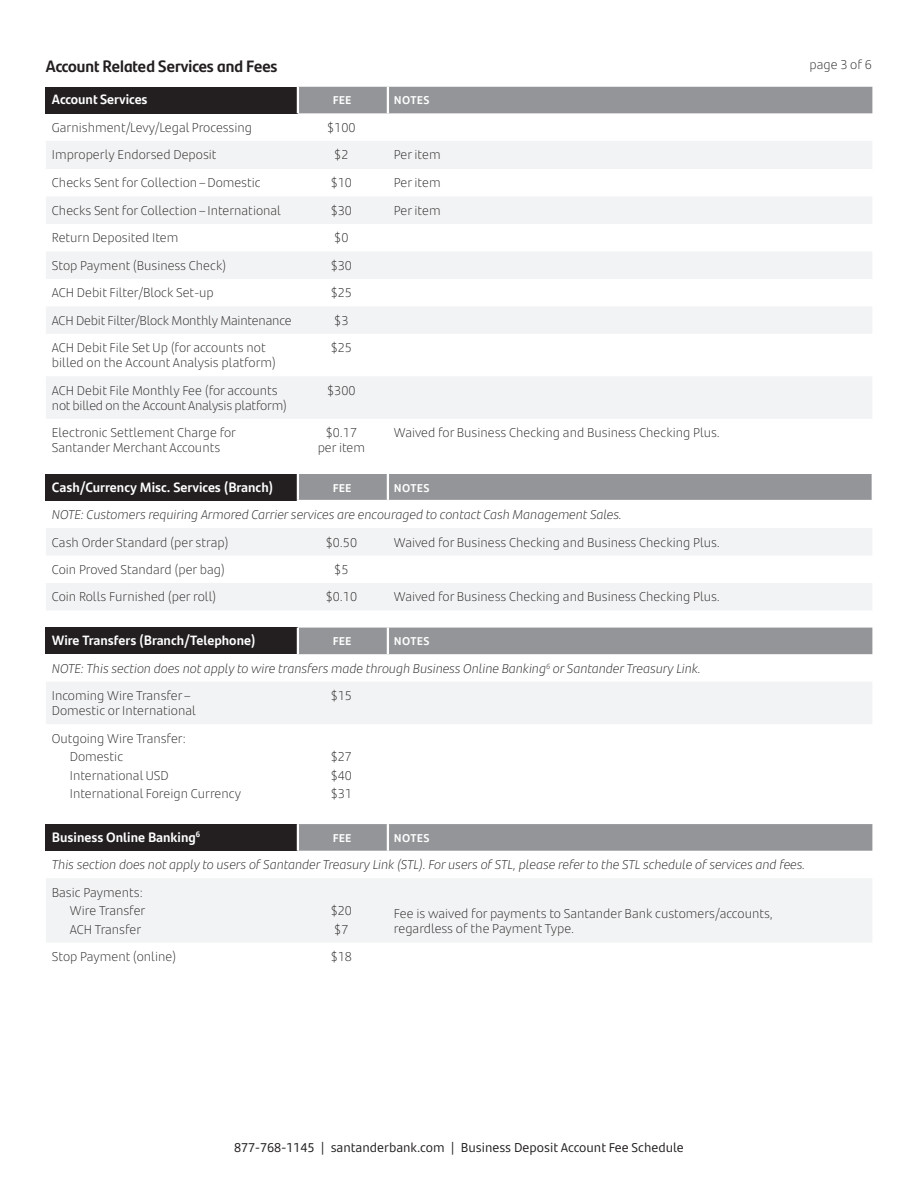
<style>
.page{position:relative;width:918px;height:1188px;background:#fff}
.page>*{position:absolute;margin:0;border:0;box-sizing:border-box;transform-origin:0 0}
.t1{font:700 16.5px "Santander Headline";color:#231f20}
.t2{font:700 13.5px "Santander Text";color:#fff}
.t3{font:300 12.3px/15px "Santander Micro Text";color:#231f20}
.t4{font:italic 300 12.3px "Santander Micro Text";color:#231f20}
.t5{font:300 12.3px/15px "Santander Micro Text";letter-spacing:-.02em;color:#231f20}
.t6{font:12.3px "Santander Micro Text";color:#231f20}
.t7{font:700 10.95px "Santander Micro Text";letter-spacing:.025em;color:#fff}
</style>
<div class="page">
<div style="left:46px;top:474px;width:252px;height:27px;background:#231f20"></div>
<svg style="left:46px;top:528px;width:826px;height:82px;fill:#f2f3f4"></svg>
<hr style="left:297px;top:474px;width:2px;height:26px;background:#fff">
<hr style="left:297px;top:500px;width:91px;height:1px;background:#fff">
<div style="left:298px;top:474px;width:574px;height:26px;background:#939598"></div>
<div style="left:46px;top:628px;width:252px;height:26px;background:#231f20"></div>
<div style="left:299px;top:628px;width:573px;height:26px;background:#939598"></div>
<div style="left:46px;top:682px;width:826px;height:42px;background:#f2f3f4"></div>
<hr style="left:297px;top:628px;width:2px;height:26px;background:#fff">
<hr style="left:387px;top:628px;width:2px;height:26px;background:#fff">
<div style="left:46px;top:824px;width:252px;height:27px;background:#231f20"></div>
<svg style="left:299px;top:824px;width:573px;height:27px;background:#949699"></svg>
<div style="left:46px;top:878px;width:826px;height:64px;background:#f2f3f4"></div>
<hr style="left:297px;top:824px;width:2px;height:27px;background:#fff">
<hr style="left:387px;top:824px;width:2px;height:27px;background:#fff">
<div style="left:46px;top:87px;width:252px;height:26px;background:#231f20"></div>
<div style="left:299px;top:87px;width:573px;height:26px;background:#939598"></div>
<svg style="left:46px;top:141px;width:826px;height:138px;fill:#f2f3f4"></svg>
<svg style="left:46px;top:307px;width:826px;height:111px;fill:#f2f3f4"></svg>
<hr style="left:297px;top:87px;width:2px;height:26px;background:#fff">
<hr style="left:387px;top:87px;width:2px;height:26px;background:#fff">
<h1 class="t1" style="left:46px;top:53px;width:233px">Account Related Services and Fees</h1>
<p class="t2" style="left:52px;top:89px;width:97px">Account Services</p>
<p class="t7" style="left:333px;top:92px;width:20px">FEE</p>
<p class="t7" style="left:394px;top:92px;width:37px">NOTES</p>
<p class="t3" style="left:52px;top:120px;width:202px">Garnishment/Levy/Legal Processing</p>
<p class="t3" style="left:327px;top:120px;width:30px">$100</p>
<p class="t3" style="left:52px;top:147px;width:166px">Improperly Endorsed Deposit</p>
<p class="t3" style="left:334px;top:147px;width:16px">$2</p>
<p class="t3" style="left:394px;top:147px;width:48px">Per item</p>
<p class="t3" style="left:52px;top:175px;width:210px">Checks Sent for Collection–Domestic</p>
<p class="t3" style="left:331px;top:175px;width:23px">$10</p>
<p class="t3" style="left:394px;top:175px;width:48px">Per item</p>
<p class="t3" style="left:52px;top:203px;width:231px">Checks Sent for Collection–International</p>
<p class="t3" style="left:331px;top:203px;width:23px">$30</p>
<p class="t3" style="left:394px;top:203px;width:48px">Per item</p>
<p class="t3" style="left:52px;top:230px;width:128px">Return Deposited Item</p>
<p class="t3" style="left:334px;top:230px;width:16px">$0</p>
<p class="t3" style="left:52px;top:258px;width:176px">Stop Payment (Business Check)</p>
<p class="t3" style="left:331px;top:258px;width:23px">$30</p>
<p class="t3" style="left:52px;top:285px;width:163px">ACH Debit Filter/Block Set-up</p>
<p class="t3" style="left:331px;top:285px;width:23px">$25</p>
<p class="t3" style="left:52px;top:313px;width:241px">ACH Debit Filter/Block Monthly Maintenance</p>
<p class="t3" style="left:334px;top:313px;width:16px">$3</p>
<p class="t3" style="left:52px;top:340px;width:226px">ACH Debit File Set Up (for accounts not billed on the Account Analysis platform)</p>
<p class="t3" style="left:331px;top:340px;width:23px">$25</p>
<p class="t5" style="left:52px;top:383px;width:237px">ACH Debit File Monthly Fee (for accounts not billed on the Account Analysis platform)</p>
<p class="t3" style="left:327px;top:383px;width:30px">$300</p>
<p class="t3" style="left:52px;top:425px;width:186px">Electronic Settlement Charge for<br>Santander Merchant Accounts</p>
<p class="t3" style="left:318px;top:425px;width:49px;text-align:center">$0.17 per item</p>
<p class="t3" style="left:394px;top:425px;width:327px">Waived for Business Checking and Business Checking Plus.</p>
<p class="t2" style="left:52px;top:476px;width:223px">Cash/Currency Misc. Services (Branch)</p>
<p class="t7" style="left:333px;top:479px;width:20px">FEE</p>
<p class="t7" style="left:394px;top:479px;width:37px">NOTES</p>
<p class="t4" style="left:52px;top:506px;width:571px">NOTE: Customers requiring Armored Carrier services are encouraged to contact Cash Management Sales.</p>
<p class="t3" style="left:52px;top:534px;width:178px">Cash Order Standard (per strap)</p>
<p class="t3" style="left:326px;top:534px;width:33px">$0.50</p>
<p class="t3" style="left:394px;top:534px;width:327px">Waived for Business Checking and Business Checking Plus.</p>
<p class="t3" style="left:52px;top:562px;width:175px">Coin Proved Standard (per bag)</p>
<p class="t3" style="left:334px;top:562px;width:16px">$5</p>
<p class="t3" style="left:52px;top:589px;width:166px">Coin Rolls Furnished (per roll)</p>
<p class="t3" style="left:326px;top:589px;width:33px">$0.10</p>
<p class="t3" style="left:394px;top:589px;width:327px">Waived for Business Checking and Business Checking Plus.</p>
<p class="t2" style="left:52px;top:630px;width:205px">Wire Transfers (Branch/Telephone)</p>
<p class="t7" style="left:333px;top:633px;width:20px">FEE</p>
<p class="t7" style="left:394px;top:633px;width:37px">NOTES</p>
<p class="t4" style="left:52px;top:659px;width:651px">NOTE: This section does not apply to wire transfers made through Business Online Banking<sup>6</sup> or Santander Treasury Link.</p>
<p class="t3" style="left:52px;top:688px;width:146px">Incoming Wire Transfer–<br>Domestic or International</p>
<p class="t3" style="left:331px;top:688px;width:23px">$15</p>
<p class="t3" style="left:70px;top:729px;width:117px;line-height:18.5px;text-indent:-18px">Outgoing Wire Transfer:<br>Domestic</p>
<p class="t3" style="left:331px;top:749px;width:23px">$27</p>
<p class="t3" style="left:810px;top:57px;width:64px">page 3 of 6</p>
<p class="t3" style="left:70px;top:767px;width:100px">International USD</p>
<p class="t3" style="left:331px;top:767px;width:23px">$40</p>
<p class="t3" style="left:70px;top:786px;width:173px">International Foreign Currency</p>
<p class="t3" style="left:331px;top:786px;width:23px">$31</p>
<p class="t2" style="left:52px;top:826px;width:150px">Business Online Banking<sup>6</sup></p>
<p class="t7" style="left:333px;top:829px;width:20px">FEE</p>
<p class="t7" style="left:394px;top:829px;width:37px">NOTES</p>
<p class="t4" style="left:52px;top:856px;width:755px">This section does not apply to users of Santander Treasury Link (STL). For users of STL, please refer to the STL schedule of services and fees.</p>
<p class="t3" style="left:52px;top:883px;width:95px;line-height:18.5px;text-align:right">Basic Payments:<br>Wire Transfer</p>
<p class="t3" style="left:331px;top:903px;width:23px">$20</p>
<p class="t3" style="left:394px;top:906px;width:381px">Fee is waived for payments to Santander Bank customers/accounts,</p>
<p class="t3" style="left:70px;top:922px;width:73px">ACH Transfer</p>
<p class="t3" style="left:334px;top:922px;width:16px">$7</p>
<p class="t3" style="left:394px;top:921px;width:182px">regardless of the Payment Type.</p>
<p class="t3" style="left:52px;top:949px;width:126px">Stop Payment (online)</p>
<p class="t3" style="left:331px;top:949px;width:23px">$18</p>
<p class="t6" style="left:234px;top:1139px;width:451px">877-768-1145 | santanderbank.com | Business Deposit Account Fee Schedule</p>
</div>
